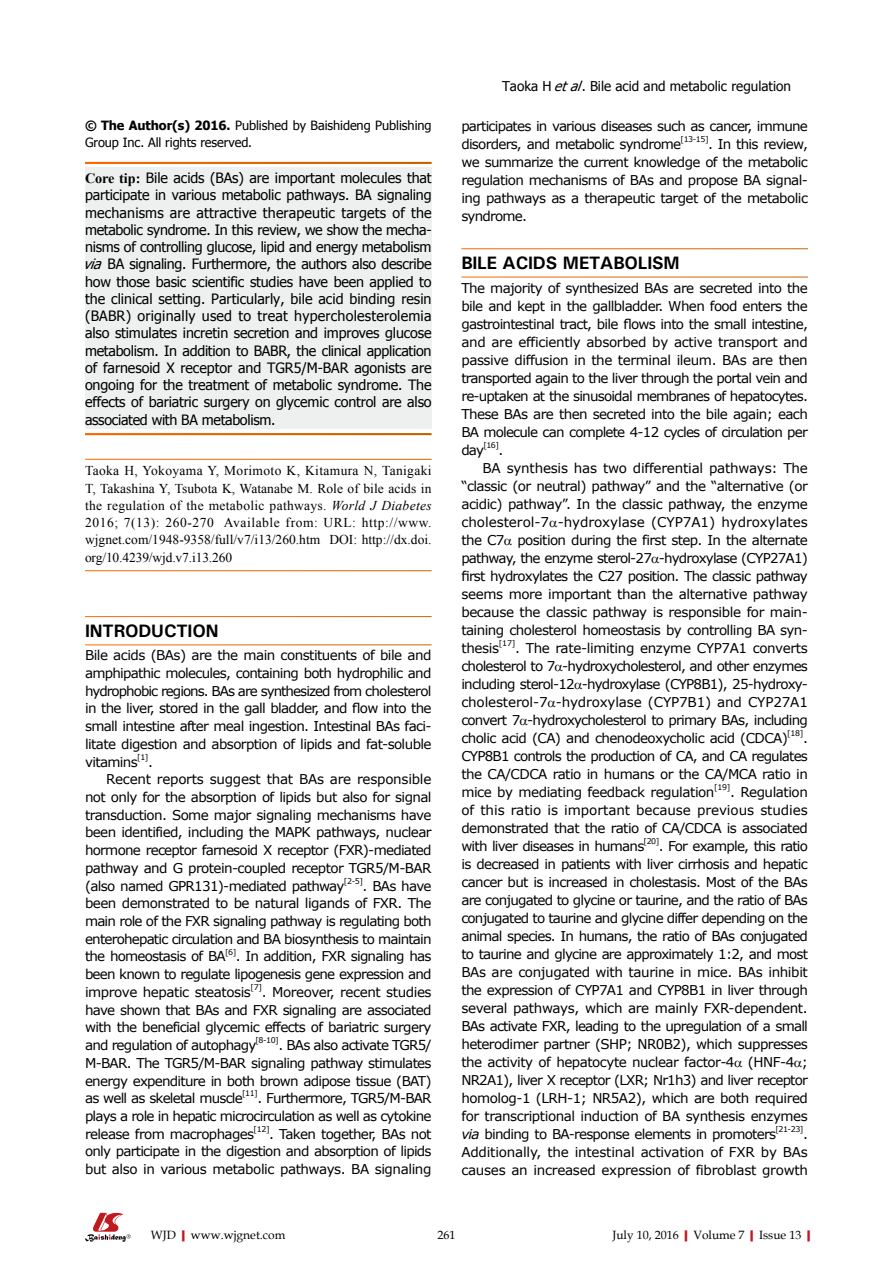
<style>
.page{position:relative;width:893px;height:1263px;background:#fff}
.page>*{position:absolute;margin:0;border:0;box-sizing:border-box;transform-origin:0 0}
.t1{font:700 18px "Univers";letter-spacing:-.01em;color:#000}
.t2{font:14.25px/17.2px "Tahoma";letter-spacing:-.02em;color:#000;text-align:justify}
.t3{font:13.5px/18px "Verdana";letter-spacing:-.045em;color:#000;text-align:justify}
.t4{font:13.5px/17.2px "Times New Roman";color:#000;text-align:justify}
.t5{font:13.5px "Verdana";letter-spacing:-.005em;color:#000}
.t6{font:13.5px "Tahoma";color:#000}
.t7{font:13.5px "Verdana";letter-spacing:-.02em;color:#000}
.t8{font:13.5px "Verdana";letter-spacing:-.015em;color:#000}
.t9{font:12.75px/17.2px "Tahoma";letter-spacing:-.005em;color:#000}
.t10{font:12px "Book Antiqua";color:#000}
.t11{font:7.8px "Verdana";letter-spacing:-.055em;color:#000}
.s1{font-weight:700}
.s2{font-family:"Times New Roman";font-weight:700}
.s3{font-style:italic}
.s4{font-weight:700;color:#c01920}
</style>
<div class="page">
<div style="left:85px;top:168px;width:347px;height:261px;background:#eeefef"></div>
<svg style="left:85px;top:1213px;width:46px;height:29px"></svg>
<p class="t9" style="left:85px;top:116px;width:348px"><span class="s1">© The Author(s) 2016.</span> Published by Baishideng Publishing<br>Group Inc. All rights reserved.</p>
<p class="t2" style="left:83px;top:169px;width:350px"><span class="s2">Core tip:</span> Bile acids (BAs) are important molecules that participate in various metabolic pathways. BA signaling mechanisms are attractive therapeutic targets of the metabolic syndrome. In this review, we show the mecha&shy;nisms of controlling glucose, lipid and energy metabolism <span class="s3">via</span>BA signaling. Furthermore, the authors also describe how those basic scientific studies have been applied to the clinical setting. Particularly, bile acid binding resin (BABR) originally used to treat hypercholesterolemia also stimulates incretin secretion and improves glucose metabolism. In addition to BABR, the clinical application of farnesoid X receptor and TGR5/M-BAR agonists are ongoing for the treatment of metabolic syndrome. The effects of bariatric surgery on glycemic control are also associated with BA metabolism.</p>
<p class="t4" style="left:85px;top:462px;width:348px">Taoka H, Yokoyama Y, Morimoto K, Kitamura N, Tanigaki T, Takashina Y, Tsubota K, Watanabe M. Role of bile acids in the regulation of the metabolic pathways. <span class="s3">World J Diabetes </span>2016; 7(13): 260-270 Available from: URL: http://www. wjgnet.com/1948-9358/full/v7/i13/260.htm DOI: http://dx.doi. org/10.4239/wjd.v7.i13.260</p>
<p class="t1" style="left:85px;top:619px;width:135px">INTRODUCTION</p>
<p class="t3" style="left:85px;top:646px;width:348px">Bile acids (BAs) are the main constituents of bile and amphipathic molecules, containing both hydrophilic and hydrophobic regions. BAs are synthesized from cholesterol in the liver, stored in the gall bladder, and flow into the small intestine after meal ingestion. Intestinal BAs faci&shy;litate digestion and absorption of lipids and fat-soluble vitamins</p>
<p class="t11" style="left:137px;top:752px;width:13px">[1]</p>
<p class="t3" style="left:148px;top:752px;width:6px">.</p>
<p class="t7" style="left:106px;top:770px;width:327px">Recent reports suggest that BAs are responsible</p>
<p class="t3" style="left:85px;top:788px;width:348px">not only for the absorption of lipids but also for signal</p>
<p class="t3" style="left:85px;top:806px;width:348px">transduction. Some major signaling mechanisms have</p>
<p class="t3" style="left:85px;top:823px;width:348px">been identified, including the MAPK pathways, nuclear</p>
<p class="t3" style="left:85px;top:841px;width:348px">hormone receptor farnesoid X receptor (FXR)-mediated</p>
<p class="t3" style="left:85px;top:859px;width:348px">pathway and G protein-coupled receptor TGR5/M-BAR</p>
<p class="t3" style="left:85px;top:876px;width:261px">(also named GPR131)-mediated pathway</p>
<p class="t11" style="left:344px;top:876px;width:21px">[2-5]</p>
<p class="t3" style="left:85px;top:877px;width:348px;text-indent:277px">. BAs have been demonstrated to be natural ligands of FXR. The main role of the FXR signaling pathway is regulating both enterohepatic circulation and BA biosynthesis to maintain the homeostasis of BA</p>
<p class="t11" style="left:225px;top:946px;width:13px">[6]</p>
<p class="t3" style="left:85px;top:947px;width:348px;text-indent:151px">. In addition, FXR signaling has been known to regulate lipogenesis gene expression and improve hepatic steatosis</p>
<p class="t11" style="left:251px;top:982px;width:13px">[7]</p>
<p class="t3" style="left:85px;top:983px;width:348px;text-indent:177px">. Moreover, recent studies have shown that BAs and FXR signaling are associated with the beneficial glycemic effects of bariatric surgery and regulation of autophagy</p>
<p class="t11" style="left:256px;top:1035px;width:25px">[8-10]</p>
<p class="t3" style="left:85px;top:1036px;width:348px;text-indent:193px">. BAs also activate TGR5/ M-BAR. The TGR5/M-BAR signaling pathway stimulates energy expenditure in both brown adipose tissue (BAT) as well as skeletal muscle</p>
<p class="t11" style="left:242px;top:1088px;width:17px">[11]</p>
<p class="t3" style="left:85px;top:1089px;width:348px;text-indent:172px">. Furthermore, TGR5/M-BAR plays a role in hepatic microcirculation as well as cytokine release from macrophages</p>
<p class="t11" style="left:254px;top:1124px;width:18px">[12]</p>
<p class="t3" style="left:85px;top:1125px;width:348px;text-indent:184px">. Taken together, BAs not only participate in the digestion and absorption of lipids but also in various metabolic pathways. BA signaling</p>
<p class="t6" style="left:502px;top:77px;width:290px">Taoka H <span class="s3">etal</span>. Bile acid and metabolic regulation</p>
<p class="t3" style="left:461px;top:117px;width:348px">participates in various diseases such as cancer, immune disorders, and metabolic syndrome</p>
<p class="t11" style="left:681px;top:134px;width:30px">[13-15]</p>
<p class="t3" style="left:461px;top:135px;width:348px;text-indent:247px">. In this review, we summarize the current knowledge of the metabolic regulation mechanisms of BAs and propose BA signal&shy;ing pathways as a therapeutic target of the metabolic syndrome.</p>
<p class="t1" style="left:461px;top:252px;width:220px">BILE ACIDS METABOLISM</p>
<p class="t3" style="left:461px;top:279px;width:348px">The majority of synthesized BAs are secreted into the bile and kept in the gallbladder. When food enters the gastrointestinal tract, bile flows into the small intestine, and are efficiently absorbed by active transport and passive diffusion in the terminal ileum. BAs are then transported again to the liver through the portal vein and re-uptaken at the sinusoidal membranes of hepatocytes.<br>These BAs are then secreted into the bile again; each BA molecule can complete 4-12 cycles of circulation per day</p>
<p class="t11" style="left:483px;top:440px;width:17px">[16]</p>
<p class="t3" style="left:499px;top:441px;width:6px">.</p>
<p class="t8" style="left:483px;top:459px;width:327px">BA synthesis has two differential pathways: The</p>
<p class="t3" style="left:461px;top:477px;width:348px">“classic (or neutral) pathway” and the “alternative (or</p>
<p class="t3" style="left:461px;top:495px;width:348px">acidic) pathway”. In the classic pathway, the enzyme</p>
<p class="t5" style="left:461px;top:513px;width:348px">cholesterol-7 -hydroxylase (CYP7A1) hydroxylates</p>
<p class="t3" style="left:461px;top:531px;width:348px">the C7 position during the first step. In the alternate</p>
<p class="t3" style="left:461px;top:549px;width:348px">pathway, the enzyme sterol-27 -hydroxylase (CYP27A1)</p>
<p class="t3" style="left:461px;top:567px;width:348px">first hydroxylates the C27 position. The classic pathway</p>
<p class="t3" style="left:461px;top:585px;width:348px">seems more important than the alternative pathway</p>
<p class="t3" style="left:461px;top:603px;width:346px">because the classic pathway is responsible for main-</p>
<p class="t3" style="left:461px;top:621px;width:348px">taining cholesterol homeostasis by controlling BA syn-</p>
<p class="t3" style="left:461px;top:639px;width:39px">thesis</p>
<p class="t11" style="left:499px;top:638px;width:18px">[17]</p>
<p class="t3" style="left:461px;top:639px;width:348px;text-align:left;text-indent:54px">. The rate-limiting enzyme CYP7A1 converts cholesterol to 7 -hydroxycholesterol, and other enzymes including sterol-12 -hydroxylase (CYP8B1), 25-hydroxy&shy;cholesterol-7 -hydroxylase (CYP7B1) and CYP27A1 convert 7 -hydroxycholesterol to primary BAs, including cholic acid (CA) and chenodeoxycholic acid (CDCA)</p>
<p class="t11" style="left:787px;top:728px;width:18px">[18]</p>
<p class="t3" style="left:461px;top:729px;width:348px;text-indent:342px">.<br>CYP8B1 controls the production of CA, and CA regulates the CA/CDCA ratio in humans or the CA/MCA ratio in mice by mediating feedback regulation</p>
<p class="t11" style="left:714px;top:782px;width:18px">[19]</p>
<p class="t3" style="left:461px;top:783px;width:348px;text-indent:269px">. Regulation of this ratio is important because previous studies demonstrated that the ratio of CA/CDCA is associated with liver diseases in humans</p>
<p class="t11" style="left:644px;top:836px;width:17px">[20]</p>
<p class="t3" style="left:461px;top:837px;width:348px;text-indent:197px">. For example, this ratio is decreased in patients with liver cirrhosis and hepatic cancer but is increased in cholestasis. Most of the BAs are conjugated to glycine or taurine, and the ratio of BAs conjugated to taurine and glycine differ depending on the animal species. In humans, the ratio of BAs conjugated to taurine and glycine are approximately 1:2, and most BAs are conjugated with taurine in mice. BAs inhibit the expression of CYP7A1 and CYP8B1 in liver through several pathways, which are mainly FXR-dependent.<br>BAs activate FXR, leading to the upregulation of a small heterodimer partner (SHP; NR0B2), which suppresses the activity of hepatocyte nuclear factor-4 (HNF-4 ; NR2A1), liver X receptor (LXR; Nr1h3) and liver receptor homolog-1 (LRH-1; NR5A2), which are both required for transcriptional induction of BA synthesis enzymes <span class="s3">via</span> binding to BA-response elements in promoters</p>
<p class="t11" style="left:775px;top:1124px;width:30px">[21-23]</p>
<p class="t3" style="left:461px;top:1125px;width:348px;text-indent:342px">.<br>Additionally, the intestinal activation of FXR by BAs causes an increased expression of fibroblast growth</p>
<p class="t10" style="left:151px;top:1226px;width:136px">WJD<span class="s4">|</span>www.wjgnet.com</p>
<p class="t10" style="left:437px;top:1226px;width:19px">261</p>
<p class="t10" style="left:612px;top:1226px;width:205px">July 10, 2016<span class="s4">|</span>Volume 7<span class="s4">|</span>Issue 13<span class="s4">|</span></p>
</div>
